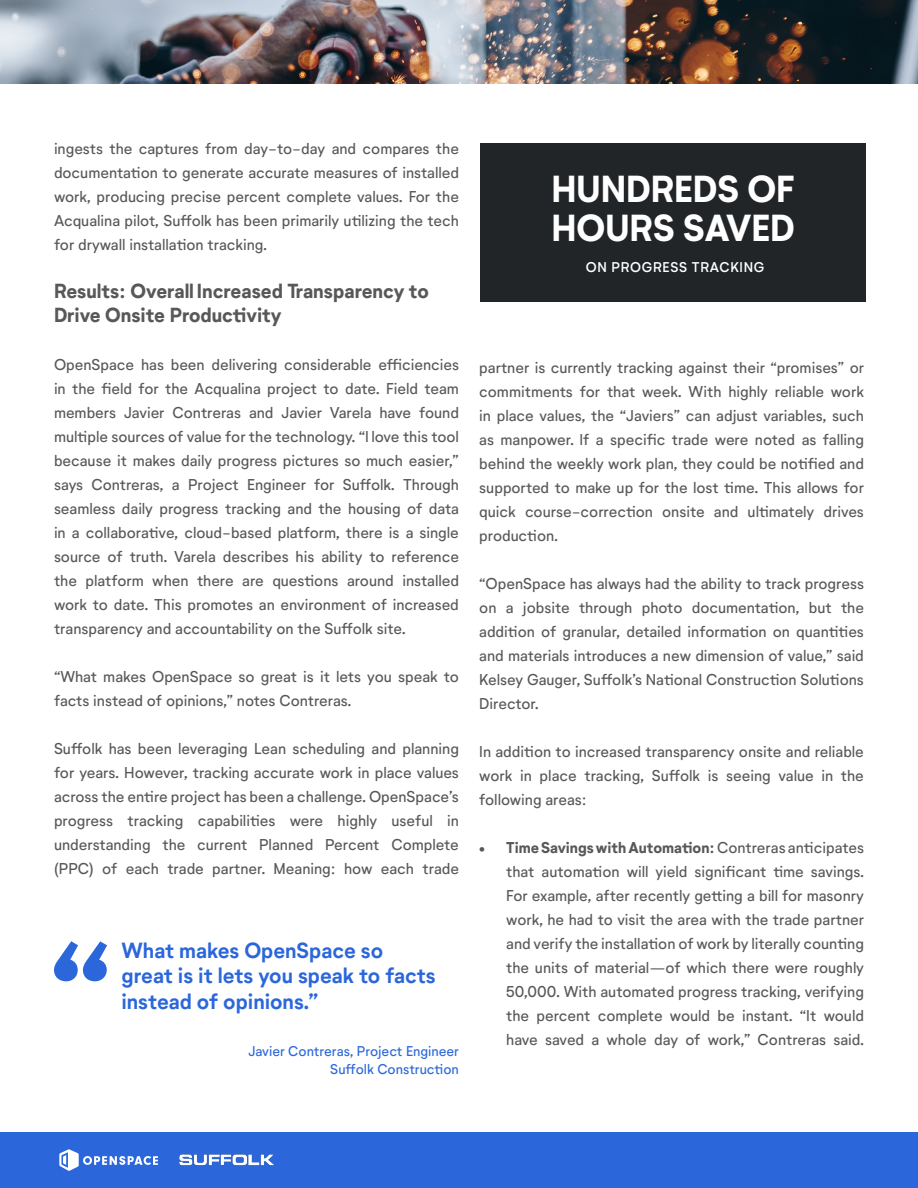
<style>
.page{position:relative;width:918px;height:1188px;background:#fff}
.page>*{position:absolute;margin:0;border:0;box-sizing:border-box;transform-origin:0 0}
.t1{font:800 36px/39px "Neutrif Studio";color:#fff}
.t2{font:700 21px/25.5px "Neutrif Studio";color:#2b67db}
.t3{font:800 19.5px/24px "Neutrif Studio";color:#585858}
.t4{font:15px/24px "Neutrif Studio";color:#585858;text-align:justify}
.t5{font:13.5px/18px "Neutrif Studio";color:#2b67db;text-align:right}
.t6{font:500 13.5px "Neutrif Studio";letter-spacing:.05em;color:#fff}
.s1{font-weight:800}
</style>
<div class="page">
<img style="left:0;top:0;width:918px;height:83px">
<div style="left:0;top:1132px;width:918px;height:56px;background:#2b67db"></div>
<svg style="left:59px;top:1149px;width:99px;height:22px"></svg>
<svg style="left:54px;top:941px;width:53px;height:40px"></svg>
<div style="left:480px;top:143px;width:386px;height:159px;background:#222528"></div>
<img style="left:179px;top:1154px;width:95px;height:12px">
<p class="t4" style="left:54px;top:137px;width:407px">ingests the captures from day-to-day and compares the documentation to generate accurate measures of installed work, producing precise percent complete values. For the Acqualina pilot, Suffolk has been primarily utilizing the tech for drywall installation tracking.</p>
<h3 class="t3" style="left:54px;top:280px;width:376px">Results: Overall Increased Transparency to<br>Drive Onsite Productivity</h3>
<p class="t4" style="left:54px;top:353px;width:407px">OpenSpace has been delivering considerable efficiencies in the field for the Acqualina project to date. Field team members Javier Contreras and Javier Varela have found multiple sources of value for the technology. “I love this tool because it makes daily progress pictures so much easier,” says Contreras, a Project Engineer for Suffolk. Through seamless daily progress tracking and the housing of data in a collaborative, cloud-based platform, there is a single source of truth. Varela describes his ability to reference the platform when there are questions around installed work to date. This promotes an environment of increased transparency and accountability on the Suffolk site.</p>
<p class="t4" style="left:54px;top:665px;width:407px">“What makes OpenSpace so great is it lets you speak to facts instead of opinions,” notes Contreras.</p>
<p class="t4" style="left:54px;top:737px;width:407px">Suffolk has been leveraging Lean scheduling and planning for years. However, tracking accurate work in place values across the entire project has been a challenge. OpenSpace’s progress tracking capabilities were highly useful in understanding the current Planned Percent Complete (PPC) of each trade partner. Meaning: how each trade</p>
<h2 class="t2" style="left:122px;top:938px;width:316px">What makes OpenSpace so great is it lets you speak to facts instead of opinions.”</h2>
<p class="t5" style="left:248px;top:1043px;width:212px">Javier Contreras, Project Engineer<br>Suffolk Construction</p>
<h1 class="t1" style="left:552px;top:171px;width:245px">HUNDREDS OF<br>HOURS SAVED</h1>
<p class="t6" style="left:586px;top:259px;width:180px">ON PROGRESS TRACKING</p>
<p class="t4" style="left:479px;top:355px;width:386px">partner is currently tracking against their “promises” or commitments for that week. With highly reliable work in place values, the “Javiers” can adjust variables, such as manpower. If a specific trade were noted as falling behind the weekly work plan, they could be notified and supported to make up for the lost time. This allows for quick course-correction onsite and ultimately drives production.</p>
<p class="t4" style="left:479px;top:571px;width:386px">“OpenSpace has always had the ability to track progress on a jobsite through photo documentation, but the addition of granular, detailed information on quantities and materials introduces a new dimension of value,” said Kelsey Gauger, Suffolk’s National Construction Solutions Director.</p>
<p class="t4" style="left:479px;top:739px;width:386px">In addition to increased transparency onsite and reliable work in place tracking, Suffolk is seeing value in the following areas:</p>
<p class="t4" style="left:506px;top:835px;width:359px;text-indent:-27px"><span class="s1">• Time Savings with Automation:</span> Contreras anticipates that automation will yield significant time savings.<br>For example, after recently getting a bill for masonry work, he had to visit the area with the trade partner and verify the installation of work by literally counting the units of material—of which there were roughly 50,000. With automated progress tracking, verifying the percent complete would be instant. “It would have saved a whole day of work,” Contreras said.</p>
</div>
